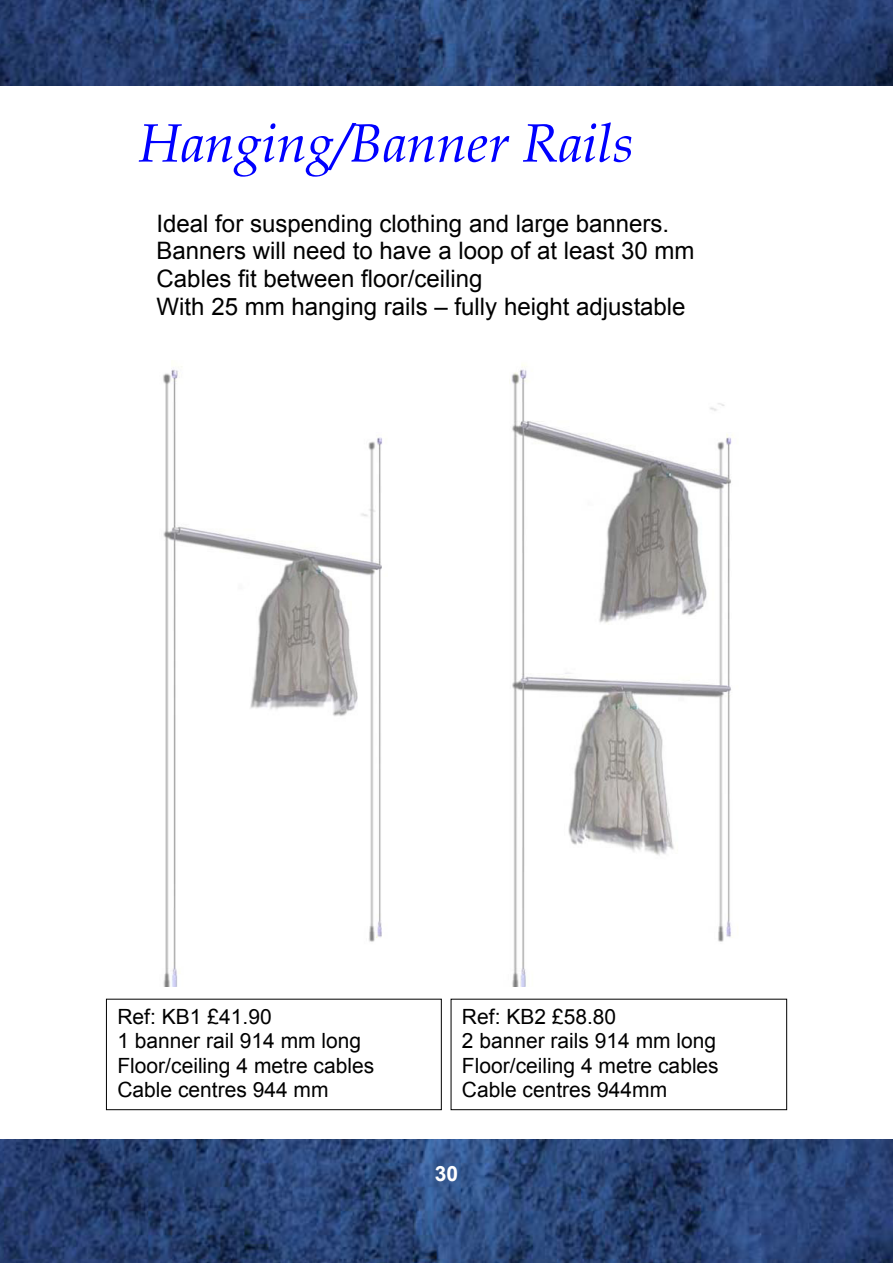
<style>
.page{position:relative;width:893px;height:1263px;background:#fff}
.page>*{position:absolute;margin:0;border:0;box-sizing:border-box;transform-origin:0 0}
.t1{font:italic 54px "Book Antiqua";color:#00f}
.t2{font:24px/27.6px "Arial";color:#000}
.t3{font:21px/24.2px "Arial";color:#000}
.t4{font:700 21px "Arial";color:#fff}
</style>
<div class="page">
<img style="left:0;top:1139px;width:892px;height:124px">
<img style="left:0;top:0;width:892px;height:85px">
<div style="left:106px;top:999px;width:335px;height:111px;border:1px solid #000"></div>
<div style="left:451px;top:999px;width:335px;height:111px;border:1px solid #000"></div>
<img style="left:163px;top:366px;width:219px;height:620px">
<img style="left:511px;top:364px;width:221px;height:622px">
<h1 class="t1" style="left:139px;top:105px;width:496px">Hanging/Banner Rails</h1>
<p class="t2" style="left:157px;top:210px;width:539px">Ideal for suspending clothing and large banners.<br>Banners will need to have a loop of at least 30 mm Cables fit between floor/ceiling<br>With 25 mm hanging rails – fully height adjustable</p>
<p class="t3" style="left:117px;top:1005px;width:258px">Ref: KB1 £41.90<br>1 banner rail 914 mm long<br>Floor/ceiling 4 metre cables<br>Cable centres 944 mm</p>
<p class="t3" style="left:462px;top:1005px;width:258px">Ref: KB2 £58.80<br>2 banner rails 914 mm long<br>Floor/ceiling 4 metre cables<br>Cable centres 944mm</p>
<p class="t4" style="left:435px;top:1159px;width:25px">30</p>
</div>
